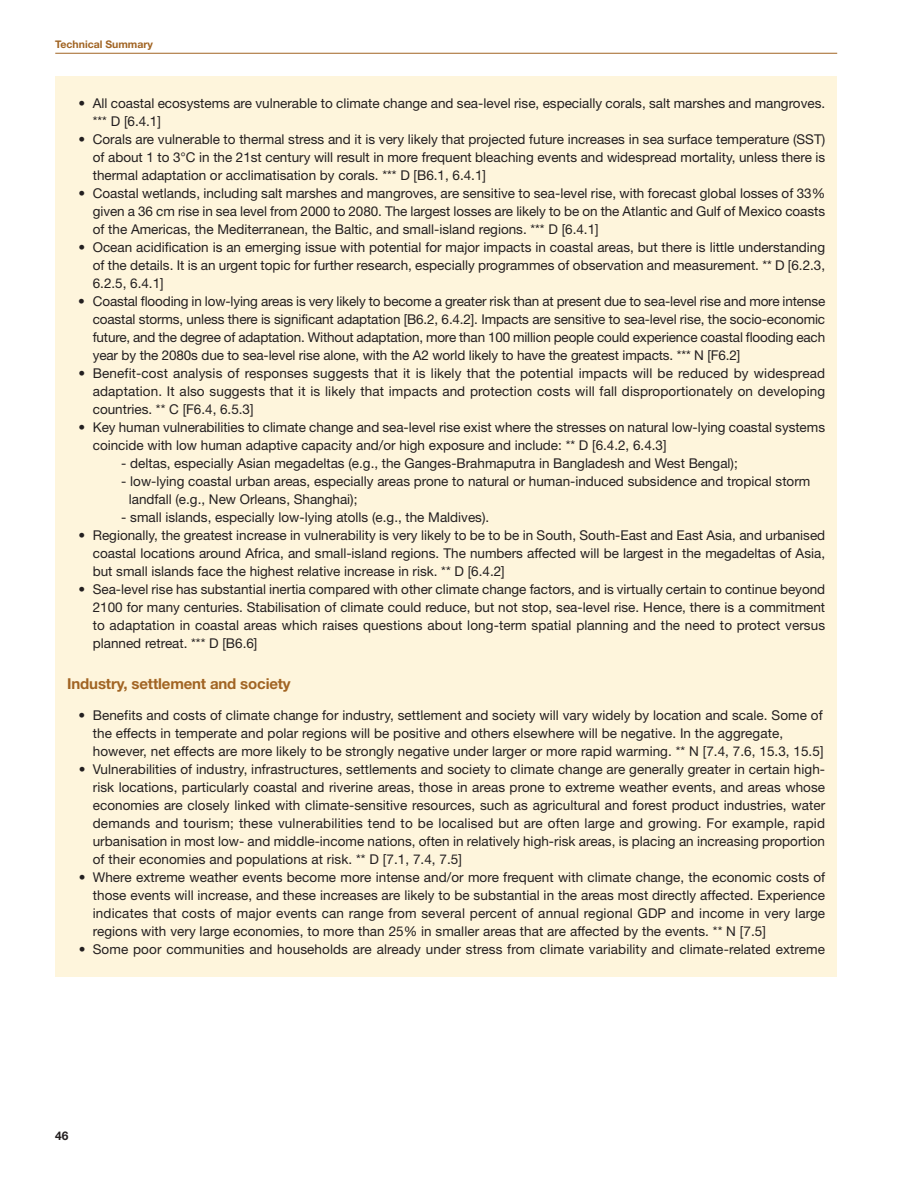
<style>
.page{position:relative;width:918px;height:1188px;background:#fff}
.page>*{position:absolute;margin:0;border:0;box-sizing:border-box;transform-origin:0 0}
.t1{font:700 15px "Helvetica Neue";letter-spacing:-.01em;color:#a16423}
.t2{font:13.5px/18px "Helvetica Neue";color:#231f20;text-align:justify}
.t3{font:700 12px "Helvetica Neue";color:#231f20}
.t4{font:700 10.5px "Helvetica Neue";color:#a16423}
</style>
<div class="page">
<hr style="left:55px;top:53px;width:782px;height:1px;background:#a16423">
<div style="left:55px;top:77px;width:782px;height:900px;background:#fef5dc"></div>
<p class="t4" style="left:55px;top:40px;width:99px">Technical Summary</p>
<p class="t2" style="left:93px;top:96px;width:734px;text-indent:-14px">• All coastal ecosystems are vulnerable to climate change and sea-level rise, especially corals, salt marshes and mangroves. *** D [6.4.1]</p>
<p class="t2" style="left:93px;top:132px;width:734px;text-indent:-14px">• Corals are vulnerable to thermal stress and it is very likely that projected future increases in sea surface temperature (SST) of about 1 to 3°C in the 21st century will result in more frequent bleaching events and widespread mortality, unless there is thermal adaptation or acclimatisation by corals. *** D [B6.1, 6.4.1]</p>
<p class="t2" style="left:93px;top:185px;width:734px;text-indent:-14px">• Coastal wetlands, including salt marshes and mangroves, are sensitive to sea-level rise, with forecast global losses of 33% given a 36 cm rise in sea level from 2000 to 2080. The largest losses are likely to be on the Atlantic and Gulf of Mexico coasts of the Americas, the Mediterranean, the Baltic, and small-island regions. *** D [6.4.1]</p>
<p class="t2" style="left:93px;top:239px;width:734px;text-indent:-14px">• Ocean acidification is an emerging issue with potential for major impacts in coastal areas, but there is little understanding of the details. It is an urgent topic for further research, especially programmes of observation and measurement. ** D [6.2.3, 6.2.5, 6.4.1]</p>
<p class="t2" style="left:93px;top:293px;width:734px;text-indent:-15px">• Coastal flooding in low-lying areas is very likely to become a greater risk than at present due to sea-level rise and more intense coastal storms, unless there is significant adaptation [B6.2, 6.4.2]. Impacts are sensitive to sea-level rise, the socio-economic future, and the degree of adaptation. Without adaptation, more than 100 million people could experience coastal flooding each year by the 2080s due to sea-level rise alone, with the A2 world likely to have the greatest impacts. *** N [F6.2]</p>
<p class="t2" style="left:93px;top:365px;width:734px;text-indent:-14px">• Benefit-cost analysis of responses suggests that it is likely that the potential impacts will be reduced by widespread adaptation. It also suggests that it is likely that impacts and protection costs will fall disproportionately on developing countries. ** C [F6.4, 6.5.3]</p>
<p class="t2" style="left:93px;top:419px;width:734px;text-indent:-14px">• Key human vulnerabilities to climate change and sea-level rise exist where the stresses on natural low-lying coastal systems coincide with low human adaptive capacity and/or high exposure and include: ** D [6.4.2, 6.4.3]</p>
<p class="t2" style="left:121px;top:455px;width:618px">- deltas, especially Asian megadeltas (e.g., the Ganges-Brahmaputra in Bangladesh and West Bengal);</p>
<p class="t2" style="left:129px;top:473px;width:683px;text-indent:-7px">- low-lying coastal urban areas, especially areas prone to natural or human-induced subsidence and tropical storm landfall (e.g., New Orleans, Shanghai);</p>
<p class="t2" style="left:121px;top:509px;width:370px">- small islands, especially low-lying atolls (e.g., the Maldives).</p>
<p class="t2" style="left:93px;top:527px;width:734px;text-indent:-14px">• Regionally, the greatest increase in vulnerability is very likely to be to be in South, South-East and East Asia, and urbanised coastal locations around Africa, and small-island regions. The numbers affected will be largest in the megadeltas of Asia, but small islands face the highest relative increase in risk. ** D [6.4.2]</p>
<p class="t2" style="left:93px;top:581px;width:734px;text-indent:-14px">• Sea-level rise has substantial inertia compared with other climate change factors, and is virtually certain to continue beyond 2100 for many centuries. Stabilisation of climate could reduce, but not stop, sea-level rise. Hence, there is a commitment to adaptation in coastal areas which raises questions about long-term spatial planning and the need to protect versus planned retreat. *** D [B6.6]</p>
<p class="t1" style="left:67px;top:678px;width:225px">Industry, settlement and society</p>
<p class="t2" style="left:93px;top:708px;width:732px;text-align:left;text-indent:-14px">• Benefits and costs of climate change for industry, settlement and society will vary widely by location and scale. Some of the effects in temperate and polar regions will be positive and others elsewhere will be negative. In the aggregate, however, net effects are more likely to be strongly negative under larger or more rapid warming. ** N [7.4, 7.6, 15.3, 15.5]</p>
<p class="t2" style="left:93px;top:762px;width:734px;text-indent:-14px">• Vulnerabilities of industry, infrastructures, settlements and society to climate change are generally greater in certain high&shy;risk locations, particularly coastal and riverine areas, those in areas prone to extreme weather events, and areas whose economies are closely linked with climate-sensitive resources, such as agricultural and forest product industries, water demands and tourism; these vulnerabilities tend to be localised but are often large and growing. For example, rapid urbanisation in most low- and middle-income nations, often in relatively high-risk areas, is placing an increasing proportion of their economies and populations at risk. ** D [7.1, 7.4, 7.5]</p>
<p class="t2" style="left:93px;top:869px;width:734px;text-indent:-14px">• Where extreme weather events become more intense and/or more frequent with climate change, the economic costs of those events will increase, and these increases are likely to be substantial in the areas most directly affected. Experience indicates that costs of major events can range from several percent of annual regional GDP and income in very large regions with very large economies, to more than 25% in smaller areas that are affected by the events. ** N [7.5]</p>
<p class="t2" style="left:79px;top:941px;width:748px">• Some poor communities and households are already under stress from climate variability and climate-related extreme</p>
<p class="t3" style="left:55px;top:1131px;width:15px">46</p>
</div>
